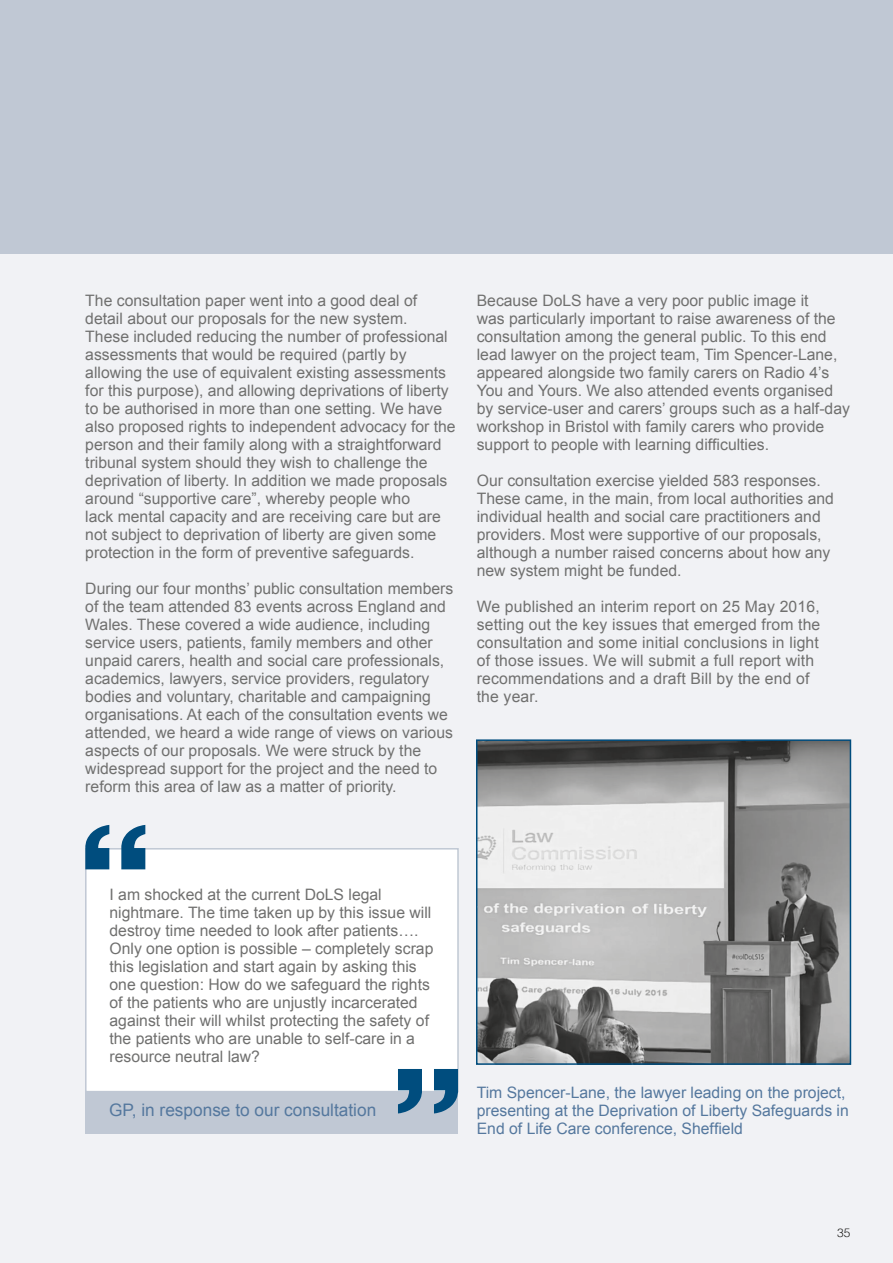
<style>
.page{position:relative;width:893px;height:1263px;background:#f1f2f5}
.page>*{position:absolute;margin:0;border:0;box-sizing:border-box;transform-origin:0 0}
.t1{font:17.25px "Arial";color:#55789e}
.t2{font:15.75px/18px "Arial";color:#70706f}
.t3{font:15.75px/18px "Arial";color:#55789e}
.t4{font:300 12px "Helvetica";color:#1d1d1b}
</style>
<div class="page">
<div style="left:0;top:0;width:893px;height:254px;background:#c0c8d4"></div>
<div style="left:85px;top:1091px;width:373px;height:43px;background:#c0c8d4"></div>
<div style="left:85px;top:848px;width:374px;height:244px;background:#fff;border:2px solid #c0c8d4"></div>
<svg style="left:85px;top:825px;width:60px;height:44px"></svg>
<svg style="left:398px;top:1069px;width:60px;height:44px"></svg>
<img style="left:479px;top:742px;width:369px;height:320px">
<div style="left:476px;top:739px;width:375px;height:326px;border:2px solid #004d7e"></div>
<p class="t2" style="left:85px;top:292px;width:372px">The consultation paper went into a good deal of detail about our proposals for the new system.<br>These included reducing the number of professional assessments that would be required (partly by allowing the use of equivalent existing assessments for this purpose), and allowing deprivations of liberty to be authorised in more than one setting. We have also proposed rights to independent advocacy for the person and their family along with a straightforward tribunal system should they wish to challenge the deprivation of liberty. In addition we made proposals around “supportive care”, whereby people who<br>lack mental capacity and are receiving care but are not subject to deprivation of liberty are given some protection in the form of preventive safeguards.</p>
<p class="t2" style="left:85px;top:580px;width:369px">During our four months’ public consultation members of the team attended 83 events across England and Wales. These covered a wide audience, including service users, patients, family members and other unpaid carers, health and social care professionals, academics, lawyers, service providers, regulatory bodies and voluntary, charitable and campaigning organisations. At each of the consultation events we attended, we heard a wide range of views on various aspects of our proposals. We were struck by the widespread support for the project and the need to reform this area of law as a matter of priority.</p>
<p class="t2" style="left:477px;top:292px;width:375px">Because DoLS have a very poor public image it<br>was particularly important to raise awareness of the consultation among the general public. To this end lead lawyer on the project team, Tim Spencer-Lane, appeared alongside two family carers on Radio 4’s You and Yours. We also attended events organised by service-user and carers’ groups such as a half-day workshop in Bristol with family carers who provide support to people with learning difficulties.</p>
<p class="t2" style="left:477px;top:472px;width:359px">Our consultation exercise yielded 583 responses.<br>These came, in the main, from local authorities and individual health and social care practitioners and providers. Most were supportive of our proposals, although a number raised concerns about how any new system might be funded.</p>
<p class="t2" style="left:477px;top:598px;width:345px">We published an interim report on 25 May 2016, setting out the key issues that emerged from the consultation and some initial conclusions in light of those issues. We will submit a full report with recommendations and a draft Bill by the end of the year.</p>
<p class="t2" style="left:110px;top:886px;width:325px">I am shocked at the current DoLS legal nightmare. The time taken up by this issue will destroy time needed to look after patients….<br>Only one option is possible – completely scrap this legislation and start again by asking this one question: How do we safeguard the rights of the patients who are unjustly incarcerated against their will whilst protecting the safety of the patients who are unable to self-care in a resource neutral law?</p>
<p class="t1" style="left:109px;top:1099px;width:269px">GP, in response to our consultation</p>
<p class="t3" style="left:477px;top:1084px;width:374px">Tim Spencer-Lane, the lawyer leading on the project, presenting at the Deprivation of Liberty Safeguards in<br>End of Life Care conference, Sheffield</p>
<p class="t4" style="left:837px;top:1222px;width:15px">35</p>
</div>
